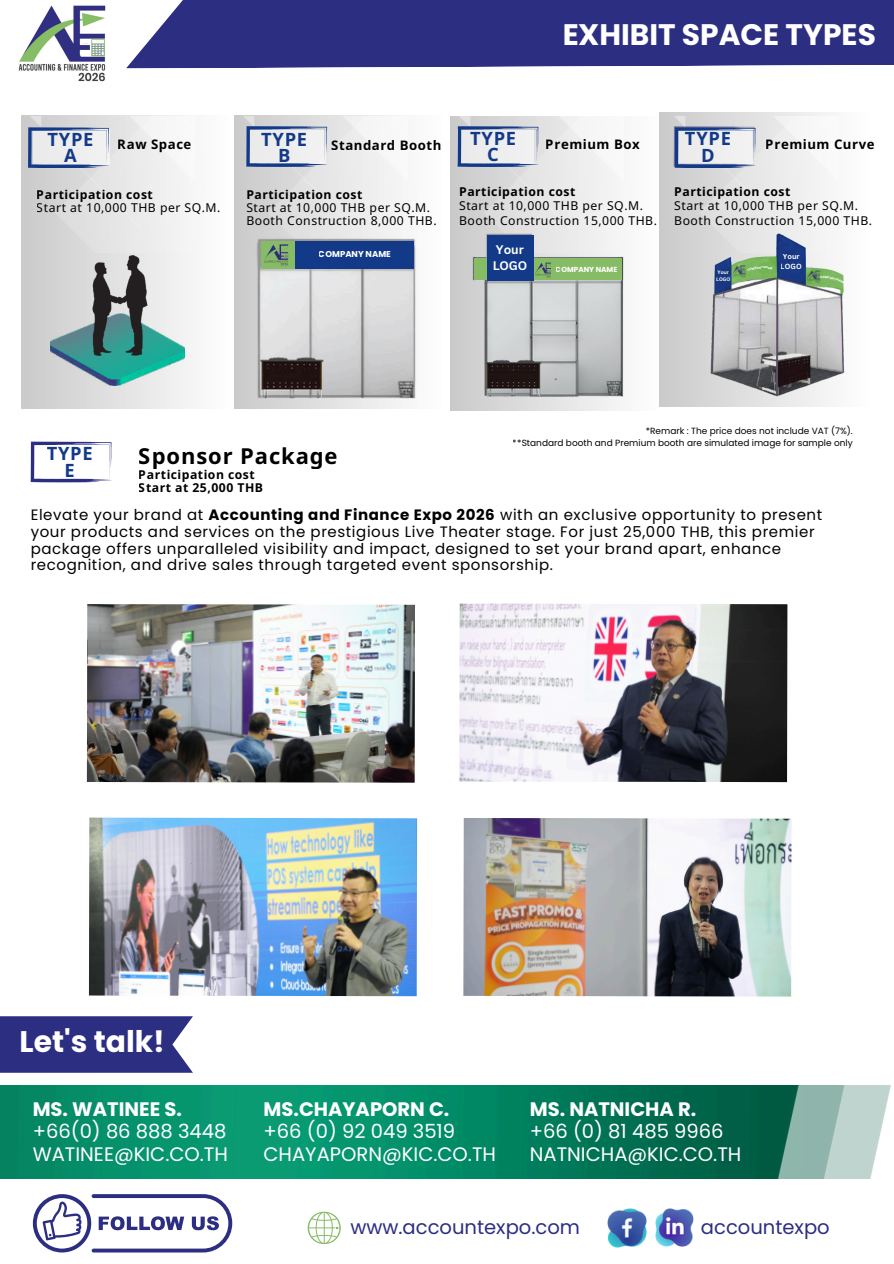
<style>
.page{position:relative;width:894px;height:1264px;background:#fff}
.page>*{position:absolute;margin:0;border:0;box-sizing:border-box;transform-origin:0 0}
.t1{font:700 29.7px "Poppins";color:#fff}
.t2{font:700 21.9px "Noto Sans";letter-spacing:.04em;color:#000}
.t3{font:19.5px/22.5px "Poppins";color:#fff}
.t4{font:700 19.5px "Poppins";color:#fff}
.t5{font:19.5px "Poppins";color:#2c2e81}
.t6{font:700 18.3px/16.5px "Noto Sans";letter-spacing:.04em;color:#133a89;text-align:center}
.t7{font:15px/17px "Poppins";letter-spacing:.04em;color:#000}
.t8{font:700 13.2px "Noto Sans";letter-spacing:.04em;color:#000}
.t9{font:12.15px/14.2px "Noto Sans";letter-spacing:.04em;color:#000}
.t10{font:700 12.15px/13.2px "Noto Sans";letter-spacing:.04em;color:#000}
.t11{font:700 12.15px/16.2px "Canva Sans";color:#fff}
.t12{font:9px/12px "Poppins";color:#000;text-align:right}
.t13{font:700 8.55px "Poppins";color:#fff}
.t14{font:700 7.35px "Poppins";color:#fff}
.t15{font:700 7.35px/9.8px "Canva Sans";color:#fff}
.t16{font:700 4.95px/6.4px "Canva Sans";color:#fff}
.t17{font:700 3px "Poppins";color:#fff}
.s1{font-weight:700}
</style>
<div class="page">
<div style="left:450px;top:117px;width:209px;height:293px;background:linear-gradient(to right,#cacaca,#fefefe)"></div>
<img style="left:450px;top:116px;width:205px;height:136px">
<div style="left:659px;top:113px;width:208px;height:293px;background:linear-gradient(to right,#cacaca,#fefefe)"></div>
<img style="left:665px;top:116px;width:202px;height:136px">
<div style="left:234px;top:115px;width:208px;height:293px;background:linear-gradient(to right,#cacaca,#fefefe)"></div>
<img style="left:234px;top:116px;width:205px;height:136px">
<svg style="left:86px;top:760px;width:329px;height:23px"></svg>
<img style="left:87px;top:604px;width:328px;height:178px">
<img style="left:459px;top:603px;width:328px;height:179px">
<img style="left:89px;top:817px;width:328px;height:179px">
<img style="left:463px;top:818px;width:328px;height:178px">
<svg style="left:0;top:1016px;width:193px;height:56px;background:#383a88"></svg>
<svg style="left:308px;top:1211px;width:32px;height:32px"></svg>
<img style="left:607px;top:1208px;width:40px;height:40px">
<img style="left:655px;top:1208px;width:39px;height:39px">
<svg style="left:31px;top:441px;width:81px;height:41px"></svg>
<svg style="left:246px;top:126px;width:81px;height:41px"></svg>
<svg style="left:457px;top:126px;width:85px;height:41px"></svg>
<svg style="left:126px;top:0;width:767px;height:69px;background:#3c3e8b"></svg>
<img style="left:0;top:1085px;width:891px;height:93px">
<svg style="left:33px;top:1194px;width:199px;height:58px"></svg>
<img style="left:253px;top:233px;width:169px;height:169px">
<div style="left:261px;top:241px;width:152px;height:28px;background:#133a89"></div>
<div style="left:261px;top:241px;width:34px;height:28px;background:#86bc65"></div>
<img style="left:264px;top:244px;width:24px;height:22px">
<svg style="left:673px;top:126px;width:86px;height:42px"></svg>
<img style="left:469px;top:227px;width:166px;height:171px">
<div style="left:473px;top:258px;width:148px;height:22px;background:#86bc65"></div>
<div style="left:486px;top:235px;width:47px;height:45px;background:#133a89"></div>
<img style="left:535px;top:262px;width:16px;height:16px">
<img style="left:708px;top:216px;width:138px;height:191px">
<img style="left:806px;top:270px;width:14px;height:14px">
<div style="left:21px;top:115px;width:208px;height:293px;background:linear-gradient(to right,#cacaca,#fefefe)"></div>
<img style="left:50px;top:314px;width:134px;height:72px">
<img style="left:87px;top:252px;width:66px;height:109px">
<img style="left:21px;top:116px;width:205px;height:136px">
<svg style="left:28px;top:127px;width:85px;height:41px"></svg>
<img style="left:732px;top:265px;width:14px;height:14px">
<img style="left:18px;top:5px;width:88px;height:77px">
<svg style="left:822px;top:276px;width:22px;height:7px"></svg>
<svg style="left:747px;top:266px;width:25px;height:5px"></svg>
<h1 class="t1" style="left:562px;top:14px;width:315px">EXHIBIT SPACE TYPES</h1>
<p class="t6" style="left:470px;top:130px;width:48px">TYPE<br>C</p>
<p class="t6" style="left:261px;top:131px;width:48px">TYPE<br>B</p>
<p class="t6" style="left:684px;top:129px;width:47px;line-height:17px">TYPE<br>D</p>
<p class="t10" style="left:459px;top:185px;width:118px">Participation cost</p>
<p class="t9" style="left:459px;top:199px;width:199px">Start at 10,000 THB per SQ.M.<br>Booth Construction 15,000 THB.</p>
<p class="t6" style="left:47px;top:130px;width:48px">TYPE</p>
<p class="t8" style="left:331px;top:136px;width:112px">Standard Booth</p>
<p class="t8" style="left:545px;top:135px;width:95px">Premium Box</p>
<p class="t8" style="left:765px;top:135px;width:110px">Premium Curve</p>
<p class="t6" style="left:64px;top:147px;width:14px">A</p>
<p class="t8" style="left:118px;top:135px;width:75px">Raw Space</p>
<p class="t10" style="left:37px;top:187px;width:118px">Participation cost</p>
<p class="t9" style="left:37px;top:200px;width:185px">Start at 10,000 THB per SQ.M.</p>
<p class="t10" style="left:674px;top:185px;width:118px">Participation cost</p>
<p class="t9" style="left:674px;top:199px;width:199px">Start at 10,000 THB per SQ.M.<br>Booth Construction 15,000 THB.</p>
<p class="t10" style="left:246px;top:187px;width:118px">Participation cost</p>
<p class="t9" style="left:246px;top:200px;width:192px;line-height:13.2px">Start at 10,000 THB per SQ.M.<br>Booth Construction 8,000 THB.</p>
<p class="t13" style="left:319px;top:248px;width:73px">COMPANY NAME</p>
<p class="t11" style="left:492px;top:241px;width:36px">Your<br>LOGO</p>
<p class="t14" style="left:555px;top:264px;width:63px">COMPANY NAME</p>
<p class="t16" style="left:716px;top:269px;width:16px">Your<br>LOGO</p>
<p class="t15" style="left:780px;top:252px;width:22px">Your<br>LOGO</p>
<p class="t17" style="left:820px;top:275px;width:4px">C</p>
<p class="t12" style="left:513px;top:425px;width:341px">*Remark : The price does not include VAT (7%).<br>**Standard booth and Premium booth are simulated image for sample only</p>
<h2 class="t2" style="left:139px;top:440px;width:200px">Sponsor Package</h2>
<p class="t7" style="left:31px;top:506px;width:792px">Elevate your brand at <span class="s1">Accounting and Finance Expo 2026</span> with an exclusive opportunity to present your products and services on the prestigious Live Theater stage. For just 25,000 THB, this premier package offers unparalleled visibility and impact, designed to set your brand apart, enhance recognition, and drive sales through targeted event sponsorship.</p>
<p class="t6" style="left:47px;top:445px;width:48px">TYPE<br>E</p>
<p class="t10" style="left:139px;top:468px;width:126px">Participation cost<br>Start at 25,000 THB</p>
<h1 class="t1" style="left:20px;top:1020px;width:147px">Let's talk!</h1>
<h3 class="t4" style="left:33px;top:1095px;width:151px">MS. WATINEE S.</h3>
<h3 class="t3" style="left:33px;top:1120px;width:197px">+66(0) 86 888 3448<br>WATINEE@KIC.CO.TH</h3>
<h3 class="t4" style="left:263px;top:1095px;width:187px">MS.CHAYAPORN C.</h3>
<h3 class="t3" style="left:263px;top:1120px;width:234px">+66 (0) 92 049 3519<br>CHAYAPORN@KIC.CO.TH</h3>
<h3 class="t4" style="left:529px;top:1095px;width:168px">MS. NATNICHA R.</h3>
<h3 class="t3" style="left:529px;top:1120px;width:213px">+66 (0) 81 485 9966<br>NATNICHA@KIC.CO.TH</h3>
<h3 class="t5" style="left:350px;top:1213px;width:231px">www.accountexpo.com</h3>
<h3 class="t5" style="left:700px;top:1213px;width:130px">accountexpo</h3>
</div>
